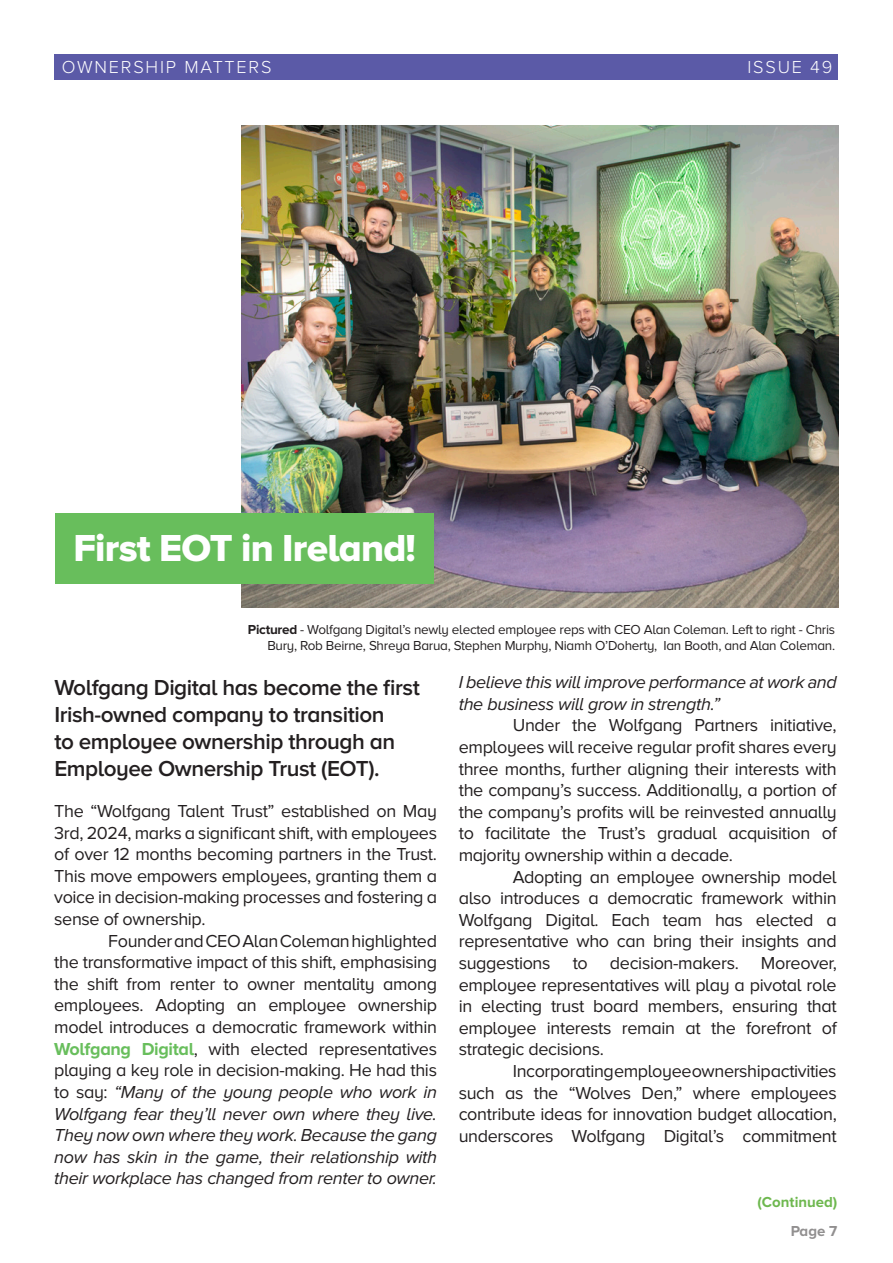
<style>
.page{position:relative;width:893px;height:1263px;background:#fff}
.page>*{position:absolute;margin:0;border:0;box-sizing:border-box;transform-origin:0 0}
.t1{font:39px "Proxima Nova A Extrabld";letter-spacing:-.02em;color:#fff}
.t2{font:600 22.5px/27px "Proxima Nova A";letter-spacing:-.02em;color:#231f20}
.t3{font:18px/21.6px "Proxima Nova A";letter-spacing:-.02em;color:#231f20;text-align:justify}
.t4{font:italic 18px/21.6px "Proxima Nova A";letter-spacing:-.02em;color:#231f20}
.t5{font:300 18px "Proxima Nova A";letter-spacing:.1em;color:#fff}
.t6{font:700 15px "Proxima Nova A";color:#6eb84f}
.t7{font:700 15px "Proxima Nova A";color:#231f20}
.t8{font:13.5px/16.2px "Proxima Nova A";letter-spacing:-.02em;color:#231f20;text-align:right}
.s1{font-weight:700}
.s2{font-weight:700;color:#68be5c}
.s3{font-style:italic}
</style>
<div class="page">
<div style="left:54px;top:54px;width:783px;height:26px;background:#5b5aa7"></div>
<img style="left:241px;top:125px;width:598px;height:483px">
<div style="left:55px;top:513px;width:379px;height:71px;background:#68be5c"></div>
<p class="t5" style="left:62px;top:57px;width:211px">OWNERSHIP MATTERS</p>
<p class="t5" style="left:747px;top:57px;width:86px">ISSUE 49</p>
<p class="t1" style="left:73px;top:526px;width:344px">First EOT in Ireland!</p>
<p class="t8" style="left:248px;top:621px;width:589px"><span class="s1">Pictured</span> - Wolfgang Digital’s newly elected employee reps with CEO Alan Coleman. Left to right - Chris<br>Bury, Rob Beirne, Shreya Barua, Stephen Murphy, Niamh O’Doherty, Ian Booth, and Alan Coleman.</p>
<p class="t2" style="left:54px;top:674px;width:367px">Wolfgang Digital has become the first Irish-owned company to transition<br>to employee ownership through an Employee Ownership Trust (EOT).</p>
<p class="t4" style="left:459px;top:671px;width:380px">I believe this will improve performance at work and the business will grow in strength.”</p>
<p class="t3" style="left:459px;top:714px;width:380px;text-indent:54px">Under the Wolfgang Partners initiative, employees will receive regular profit shares every three months, further aligning their interests with the company’s success. Additionally, a portion of the company’s profits will be reinvested annually to facilitate the Trust’s gradual acquisition of majority ownership within a decade.</p>
<p class="t3" style="left:459px;top:865px;width:380px;text-indent:54px">Adopting an employee ownership model also introduces a democratic framework within Wolfgang Digital. Each team has elected a representative who can bring their insights and suggestions to decision-makers. Moreover, employee representatives will play a pivotal role in electing trust board members, ensuring that employee interests remain at the forefront of strategic decisions.</p>
<p class="t3" style="left:459px;top:1060px;width:380px;text-indent:54px">Incorporating employee ownership activities such as the “Wolves Den,” where employees contribute ideas for innovation budget allocation, underscores Wolfgang Digital’s commitment</p>
<p class="t3" style="left:54px;top:800px;width:384px">The “Wolfgang Talent Trust” established on May 3rd, 2024, marks a significant shift, with employees of over 12 months becoming partners in the Trust.<br>This move empowers employees, granting them a voice in decision-making processes and fostering a sense of ownership.</p>
<p class="t3" style="left:54px;top:930px;width:384px;text-indent:54px">Founder and CEO Alan Coleman highlighted the transformative impact of this shift, emphasising the shift from renter to owner mentality among employees. Adopting an employee ownership model introduces a democratic framework within <span class="s2">Wolfgang Digital</span>, with elected representatives playing a key role in decision-making. He had this to say: <span class="s3">“Many of the young people who work in Wolfgang fear they’ll never own where they live.<br>They now own where they work. Because the gang now has skin in the game, their relationship with their workplace has changed from renter to owner.</span></p>
<p class="t6" style="left:757px;top:1193px;width:81px">(Continued)</p>
<p class="t7" style="left:790px;top:1222px;width:49px">Page 7</p>
</div>
